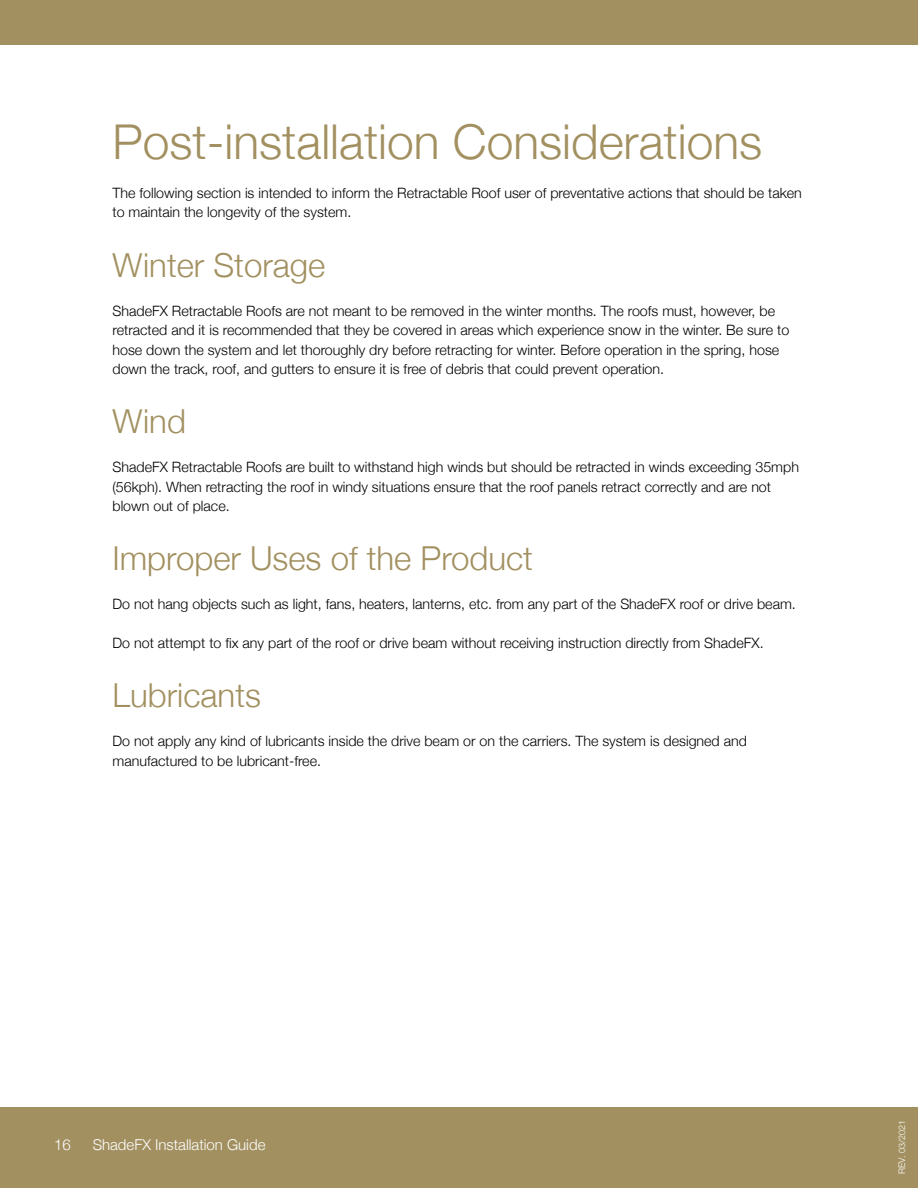
<style>
.page{position:relative;width:918px;height:1188px;background:#fff}
.page>*{position:absolute;margin:0;border:0;box-sizing:border-box;transform-origin:0 0}
.t1{font:300 48px "Helvetica Neue";color:#a29060}
.t2{font:300 33px "Helvetica Neue";color:#a29060}
.t3{font:300 15px "Helvetica Neue";color:#fff}
.t4{font:300 14.25px/19.5px "Helvetica Neue";color:#000}
.t5{font:300 9px "Helvetica Neue";color:#fff}
</style>
<div class="page">
<div style="left:0;top:0;width:918px;height:45px;background:#a29060"></div>
<div style="left:0;top:1107px;width:918px;height:81px;background:#a29060"></div>
<h1 class="t1" style="left:112px;top:103px;width:651px">Post-installation Considerations</h1>
<p class="t4" style="left:112px;top:182px;width:691px">The following section is intended to inform the Retractable Roof user of preventative actions that should be taken to maintain the longevity of the system.</p>
<h2 class="t2" style="left:112px;top:238px;width:214px">Winter Storage</h2>
<p class="t4" style="left:112px;top:300px;width:678px">ShadeFX Retractable Roofs are not meant to be removed in the winter months. The roofs must, however, be retracted and it is recommended that they be covered in areas which experience snow in the winter. Be sure to hose down the system and let thoroughly dry before retracting for winter. Before operation in the spring, hose down the track, roof, and gutters to ensure it is free of debris that could prevent operation.</p>
<h2 class="t2" style="left:112px;top:395px;width:75px">Wind</h2>
<p class="t4" style="left:112px;top:456px;width:688px">ShadeFX Retractable Roofs are built to withstand high winds but should be retracted in winds exceeding 35mph (56kph). When retracting the roof in windy situations ensure that the roof panels retract correctly and are not blown out of place.</p>
<h2 class="t2" style="left:112px;top:532px;width:422px">Improper Uses of the Product</h2>
<p class="t4" style="left:112px;top:593px;width:685px">Do not hang objects such as light, fans, heaters, lanterns, etc. from any part of the ShadeFX roof or drive beam.</p>
<p class="t4" style="left:112px;top:632px;width:653px">Do not attempt to fix any part of the roof or drive beam without receiving instruction directly from ShadeFX.</p>
<h2 class="t2" style="left:112px;top:669px;width:150px">Lubricants</h2>
<p class="t4" style="left:112px;top:730px;width:636px">Do not apply any kind of lubricants inside the drive beam or on the carriers. The system is designed and manufactured to be lubricant-free.</p>
<p class="t3" style="left:54px;top:1133px;width:18px">16</p>
<p class="t3" style="left:93px;top:1133px;width:174px">ShadeFX Installation Guide</p>
<p class="t5" style="left:895px;top:1174px;width:55px;rotate:-90deg">REV. 03/2021</p>
</div>
